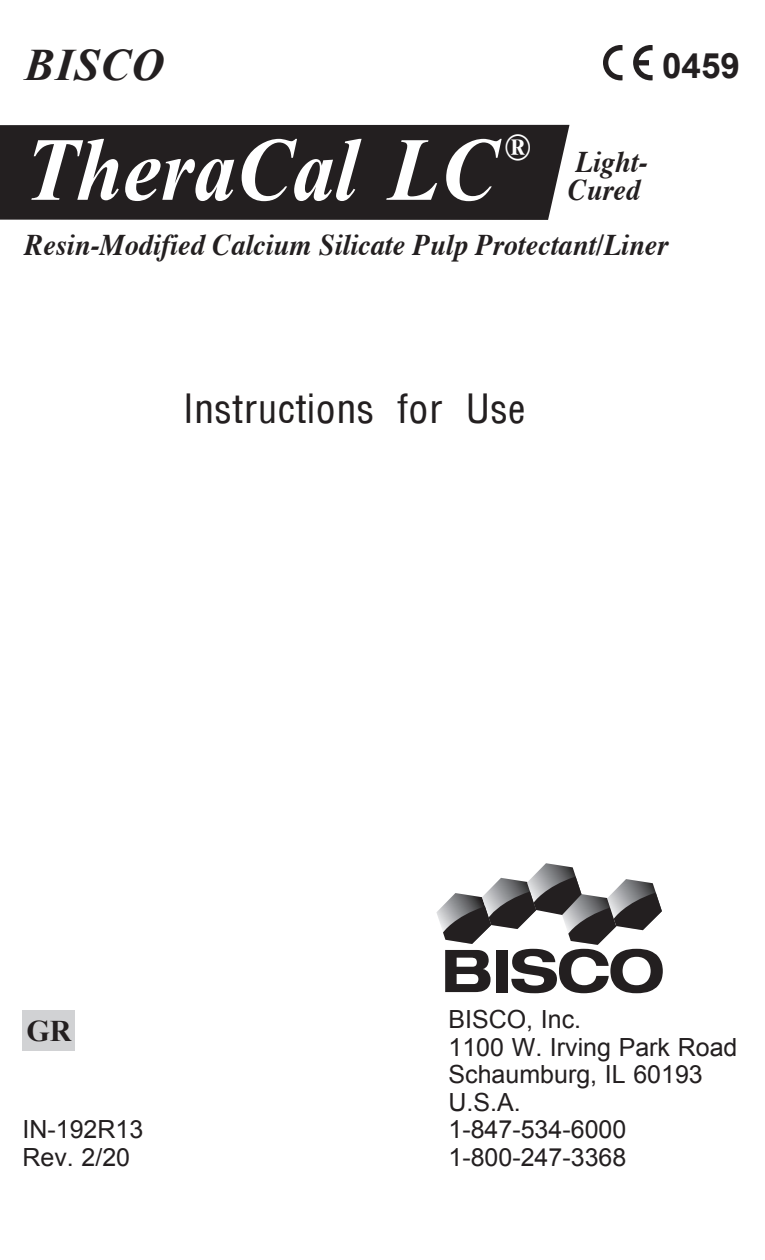
<style>
.page{position:relative;width:765px;height:1260px;background:#fff}
.page>*{position:absolute;margin:0;border:0;box-sizing:border-box;transform-origin:0 0}
.t1{font:italic 700 90px "Times New Roman";color:#fff;scale:.94 1}
.t2{font:100 condensed 45px "Helvetica";color:#231f20}
.t3{font:italic 700 45px "Times New Roman";letter-spacing:.025em;color:#231f20}
.t4{font:italic 700 37.5px "Times New Roman";color:#fff;scale:.94 1}
.t5{font:700 35px "Arial";color:#231f20}
.t6{font:italic 700 30px "Times";color:#231f20;scale:.94 1}
.t7{font:700 30px "Times New Roman";color:#231f20}
.t8{font:25px "Arial";color:#231f20}
</style>
<div class="page">
<svg style="left:436px;top:863px;width:227px;height:130px"></svg>
<div style="left:23px;top:1010px;width:52px;height:41px;background:#d1d2d4"></div>
<div style="left:0;top:124px;width:570px;height:96px;background:#231f20"></div>
<svg style="left:603px;top:45px;width:20px;height:35px"></svg>
<svg style="left:633px;top:45px;width:20px;height:35px"></svg>
<p class="t3" style="left:25px;top:34px;width:141px">BISCO</p>
<p class="t5" style="left:662px;top:42px;width:79px">0459</p>
<p class="t4" style="left:504px;top:121px;width:30px">®</p>
<p class="t1" style="left:25px;top:107px;width:504px">TheraCal LC</p>
<p class="t6" style="left:576px;top:134px;width:78px">Light-</p>
<p class="t6" style="left:568px;top:161px;width:78px">Cured</p>
<p class="t6" style="left:25px;top:217px;width:686px">Resin-Modified Calcium Silicate Pulp Protectant/Liner</p>
<p class="t2" style="left:183px;top:391px;width:344px">Instructions for Use</p>
<p class="t7" style="left:26px;top:1010px;width:47px">GR</p>
<p class="t8" style="left:23px;top:1113px;width:122px">IN-192R13</p>
<p class="t8" style="left:23px;top:1141px;width:109px">Rev. 2/20</p>
<p class="t8" style="left:449px;top:1003px;width:134px">BISCO, Inc.</p>
<p class="t8" style="left:449px;top:1031px;width:291px">1100 W. Irving Park Road</p>
<p class="t8" style="left:449px;top:1058px;width:256px">Schaumburg, IL 60193</p>
<p class="t8" style="left:449px;top:1086px;width:74px">U.S.A.</p>
<p class="t8" style="left:449px;top:1113px;width:179px">1-847-534-6000</p>
<p class="t8" style="left:449px;top:1141px;width:179px">1-800-247-3368</p>
</div>
